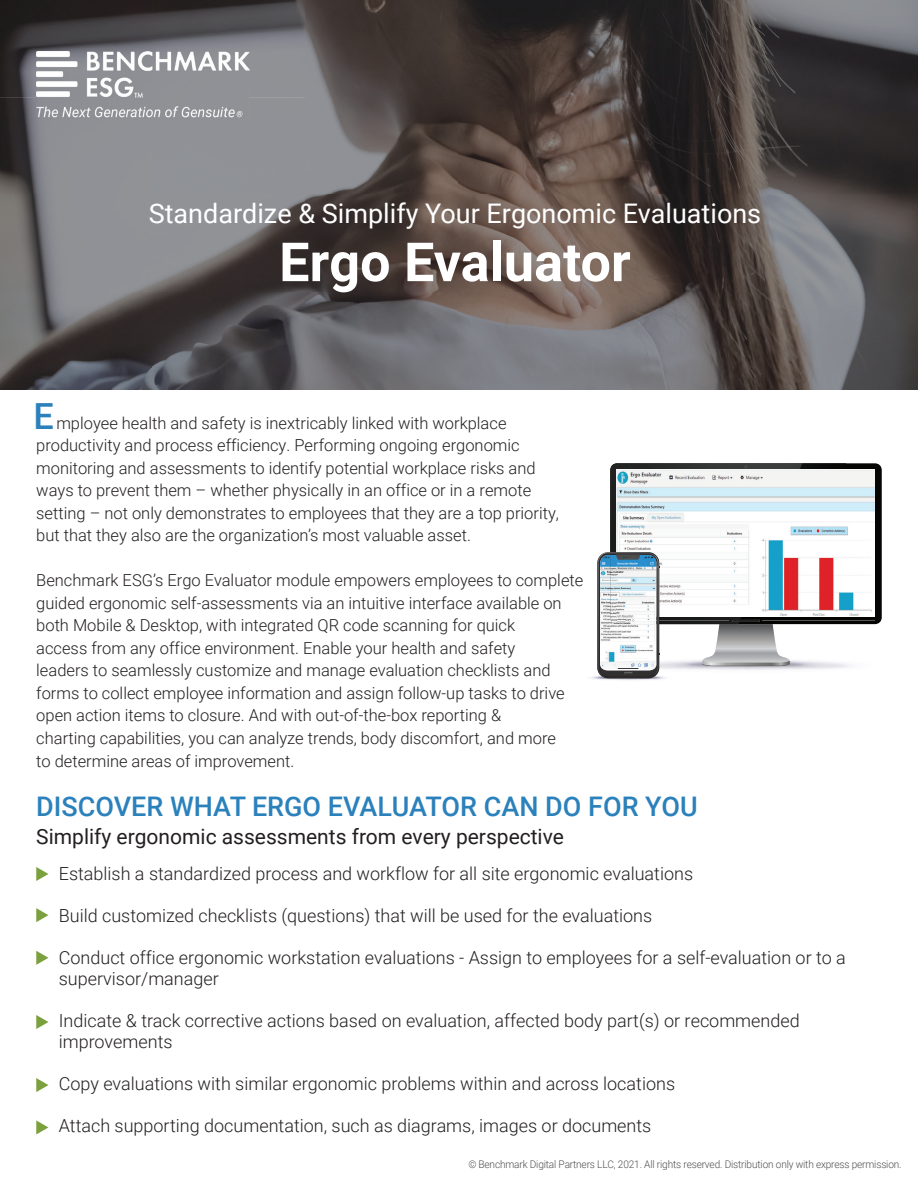
<style>
.page{position:relative;width:918px;height:1188px;background:#fff}
.page>*{position:absolute;margin:0;border:0;box-sizing:border-box;transform-origin:0 0}
.t1{font:700 54px "Roboto";color:#fff}
.t2{font:500 36px "Roboto";color:#2b81bb}
.t3{font:27px "Roboto";color:#fff}
.t4{font:500 27px "Roboto";color:#2b81bb}
.t5{font:21px "Roboto";color:#231f20}
.t6{font:300 18px/21px "Roboto";color:#231f20}
.t7{font:300 16.5px/22.5px "Roboto";color:#231f20}
.t8{font:300 10.5px "Roboto";letter-spacing:-.015em;color:#504d4d;scale:.96 1}
</style>
<div class="page">
<img style="left:0;top:0;width:918px;height:390px">
<svg style="left:36px;top:867px;width:12px;height:14px"></svg>
<svg style="left:36px;top:908px;width:12px;height:14px"></svg>
<svg style="left:36px;top:951px;width:12px;height:14px"></svg>
<svg style="left:36px;top:1015px;width:12px;height:14px"></svg>
<svg style="left:36px;top:1078px;width:12px;height:14px"></svg>
<svg style="left:36px;top:1120px;width:12px;height:14px"></svg>
<div style="left:610px;top:463px;width:272px;height:161px;background:#050504;border-radius:7px"></div>
<svg style="left:802px;top:463px;width:44px;height:7px"></svg>
<img style="left:790px;top:463px;width:12px;height:7px">
<hr style="left:763px;top:620px;width:112px;height:1px;background:#57585a">
<img style="left:790px;top:470px;width:85px;height:147px">
<img style="left:591px;top:676px;width:74px;height:4px">
<svg style="left:597px;top:463px;width:193px;height:215px"></svg>
<img style="left:36px;top:51px;width:213px;height:69px">
<h3 class="t3" style="left:149px;top:194px;width:614px">Standardize &amp; Simplify Your Ergonomic Evaluations</h3>
<h1 class="t1" style="left:279px;top:224px;width:353px">Ergo Evaluator</h1>
<h2 class="t2" style="left:33px;top:391px;width:22px">E</h2>
<p class="t7" style="left:36px;top:411px;width:524px;text-indent:20px">mployee health and safety is inextricably linked with workplace productivity and process efficiency. Performing ongoing ergonomic monitoring and assessments to identify potential workplace risks and ways to prevent them – whether physically in an office or in a remote setting – not only demonstrates to employees that they are a top priority, but that they also are the organization’s most valuable asset.</p>
<p class="t7" style="left:36px;top:569px;width:549px">Benchmark ESG’s Ergo Evaluator module empowers employees to complete guided ergonomic self-assessments via an intuitive interface available on both Mobile &amp; Desktop, with integrated QR code scanning for quick<br>access from any office environment. Enable your health and safety<br>leaders to seamlessly customize and manage evaluation checklists and forms to collect employee information and assign follow-up tasks to drive open action items to closure. And with out-of-the-box reporting &amp;<br>charting capabilities, you can analyze trends, body discomfort, and more<br>to determine areas of improvement.</p>
<h3 class="t4" style="left:36px;top:787px;width:663px">DISCOVER WHAT ERGO EVALUATOR CAN DO FOR YOU</h3>
<p class="t5" style="left:36px;top:822px;width:529px">Simplify ergonomic assessments from every perspective</p>
<p class="t6" style="left:59px;top:863px;width:636px">Establish a standardized process and workflow for all site ergonomic evaluations</p>
<p class="t6" style="left:59px;top:905px;width:595px">Build customized checklists (questions) that will be used for the evaluations</p>
<p class="t6" style="left:59px;top:947px;width:789px">Conduct office ergonomic workstation evaluations - Assign to employees for a self-evaluation or to a supervisor/manager</p>
<p class="t6" style="left:59px;top:1010px;width:742px">Indicate &amp; track corrective actions based on evaluation, affected body part(s) or recommended improvements</p>
<p class="t6" style="left:59px;top:1073px;width:618px">Copy evaluations with similar ergonomic problems within and across locations</p>
<p class="t6" style="left:59px;top:1115px;width:594px">Attach supporting documentation, such as diagrams, images or documents</p>
<p class="t8" style="left:468px;top:1157px;width:453px">© Benchmark Digital Partners LLC, 2021. All rights reserved. Distribution only with express permission.</p>
</div>
